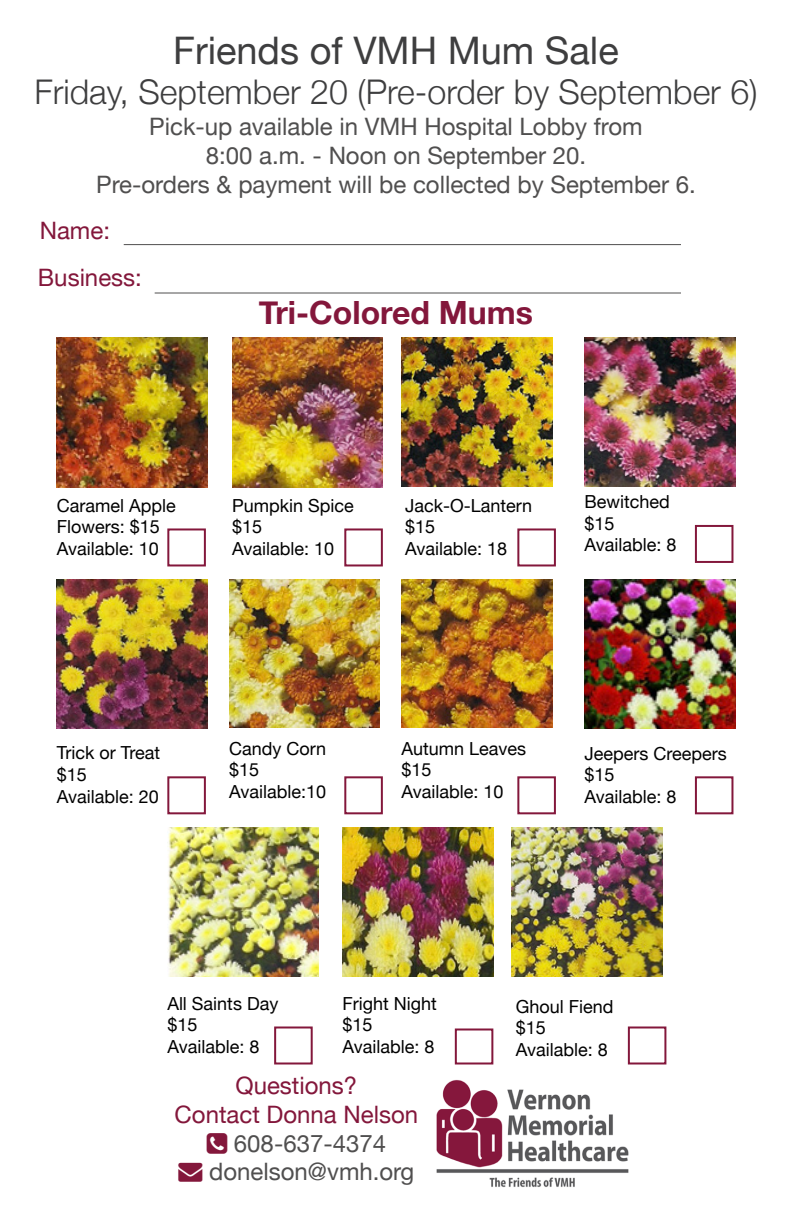
<style>
.page{position:relative;width:792px;height:1224px;background:#fff}
.page>*{position:absolute;margin:0;border:0;box-sizing:border-box;transform-origin:0 0}
.t1{font:38px "Helvetica Neue";color:#3e3e3f}
.t2{font:300 34px "Helvetica Neue";color:#3e3e3f}
.t3{font:700 32px "Helvetica Neue";color:#83173b}
.t4{font:24px "Helvetica Neue";color:#504f4f}
.t5{font:24px "Helvetica Neue";color:#83173b}
.t6{font:18px "Helvetica Neue";color:#000}
.s1{color:#83173b}
</style>
<div class="page">
<hr style="left:124px;top:244px;width:557px;height:1px;background:#504f4f">
<hr style="left:155px;top:293px;width:526px;height:1px;background:#504f4f">
<img style="left:57px;top:337px;width:150px;height:151px">
<img style="left:232px;top:337px;width:151px;height:151px">
<img style="left:584px;top:337px;width:151px;height:149px">
<img style="left:229px;top:579px;width:151px;height:149px">
<img style="left:401px;top:579px;width:151px;height:149px">
<img style="left:401px;top:337px;width:151px;height:149px">
<img style="left:57px;top:579px;width:151px;height:149px">
<div style="left:167px;top:528px;width:39px;height:38px;border:2px solid #83173b"></div>
<div style="left:344px;top:528px;width:39px;height:38px;border:2px solid #83173b"></div>
<div style="left:517px;top:528px;width:39px;height:38px;border:2px solid #83173b"></div>
<div style="left:344px;top:776px;width:39px;height:38px;border:2px solid #83173b"></div>
<div style="left:695px;top:525px;width:38px;height:38px;border:2px solid #83173b"></div>
<div style="left:517px;top:776px;width:39px;height:38px;border:2px solid #83173b"></div>
<div style="left:167px;top:776px;width:39px;height:38px;border:2px solid #83173b"></div>
<img style="left:436px;top:1079px;width:193px;height:108px">
<img style="left:584px;top:579px;width:151px;height:149px">
<div style="left:695px;top:776px;width:38px;height:38px;border:2px solid #83173b"></div>
<img style="left:512px;top:828px;width:151px;height:149px">
<div style="left:628px;top:1026px;width:38px;height:38px;border:2px solid #83173b"></div>
<img style="left:343px;top:828px;width:150px;height:149px">
<div style="left:455px;top:1028px;width:38px;height:36px;border:2px solid #83173b"></div>
<img style="left:167px;top:828px;width:151px;height:149px">
<div style="left:274px;top:1026px;width:39px;height:38px;border:2px solid #83173b"></div>
<p class="t1" style="left:173px;top:23px;width:447px">Friends of VMH Mum Sale</p>
<p class="t2" style="left:34px;top:65px;width:725px">Friday, September 20 (Pre-order by September 6)</p>
<p class="t4" style="left:149px;top:109px;width:495px">Pick-up available in VMH Hospital Lobby from</p>
<p class="t4" style="left:206px;top:138px;width:382px">8:00 a.m. - Noon on September 20.</p>
<p class="t4" style="left:96px;top:167px;width:601px">Pre-orders &amp; payment will be collected by September 6.</p>
<p class="t5" style="left:40px;top:213px;width:72px">Name:</p>
<p class="t5" style="left:38px;top:260px;width:106px">Business:</p>
<p class="t3" style="left:259px;top:288px;width:276px">Tri-Colored Mums</p>
<p class="t6" style="left:57px;top:492px;width:121px">Caramel Apple</p>
<p class="t6" style="left:57px;top:514px;width:104px">Flowers: $15</p>
<p class="t6" style="left:57px;top:535px;width:104px">Available: 10</p>
<p class="t6" style="left:232px;top:492px;width:123px">Pumpkin Spice</p>
<p class="t6" style="left:232px;top:514px;width:32px">$15</p>
<p class="t6" style="left:232px;top:535px;width:104px">Available: 10</p>
<p class="t6" style="left:405px;top:492px;width:129px">Jack-O-Lantern</p>
<p class="t6" style="left:405px;top:514px;width:32px">$15</p>
<p class="t6" style="left:405px;top:535px;width:104px">Available: 18</p>
<p class="t6" style="left:584px;top:489px;width:87px">Bewitched</p>
<p class="t6" style="left:584px;top:510px;width:32px">$15</p>
<p class="t6" style="left:584px;top:532px;width:94px">Available: 8</p>
<p class="t6" style="left:57px;top:740px;width:105px">Trick or Treat</p>
<p class="t6" style="left:57px;top:762px;width:32px">$15</p>
<p class="t6" style="left:57px;top:783px;width:104px">Available: 20</p>
<p class="t6" style="left:229px;top:736px;width:99px">Candy Corn</p>
<p class="t6" style="left:229px;top:757px;width:32px">$15</p>
<p class="t6" style="left:229px;top:779px;width:99px">Available:10</p>
<p class="t6" style="left:401px;top:736px;width:126px">Autumn Leaves</p>
<p class="t6" style="left:401px;top:757px;width:32px">$15</p>
<p class="t6" style="left:401px;top:779px;width:104px">Available: 10</p>
<p class="t6" style="left:584px;top:740px;width:144px">Jeepers Creepers</p>
<p class="t6" style="left:584px;top:762px;width:32px">$15</p>
<p class="t6" style="left:584px;top:783px;width:94px">Available: 8</p>
<p class="t6" style="left:167px;top:990px;width:113px">All Saints Day</p>
<p class="t6" style="left:167px;top:1012px;width:32px">$15</p>
<p class="t6" style="left:167px;top:1033px;width:94px">Available: 8</p>
<p class="t6" style="left:343px;top:990px;width:96px">Fright Night</p>
<p class="t6" style="left:343px;top:1012px;width:32px">$15</p>
<p class="t6" style="left:343px;top:1033px;width:94px">Available: 8</p>
<p class="t5" style="left:235px;top:1068px;width:123px">Questions?</p>
<p class="t5" style="left:175px;top:1097px;width:245px">Contact Donna Nelson</p>
<p class="t4" style="left:234px;top:1126px;width:154px">608-637-4374</p>
<p class="t4" style="left:178px;top:1155px;width:237px"><span class="s1">→</span> donelson@vmh.org</p>
<p class="t6" style="left:516px;top:993px;width:99px">Ghoul Fiend</p>
<p class="t6" style="left:516px;top:1015px;width:32px">$15</p>
<p class="t6" style="left:516px;top:1036px;width:94px">Available: 8</p>
</div>
